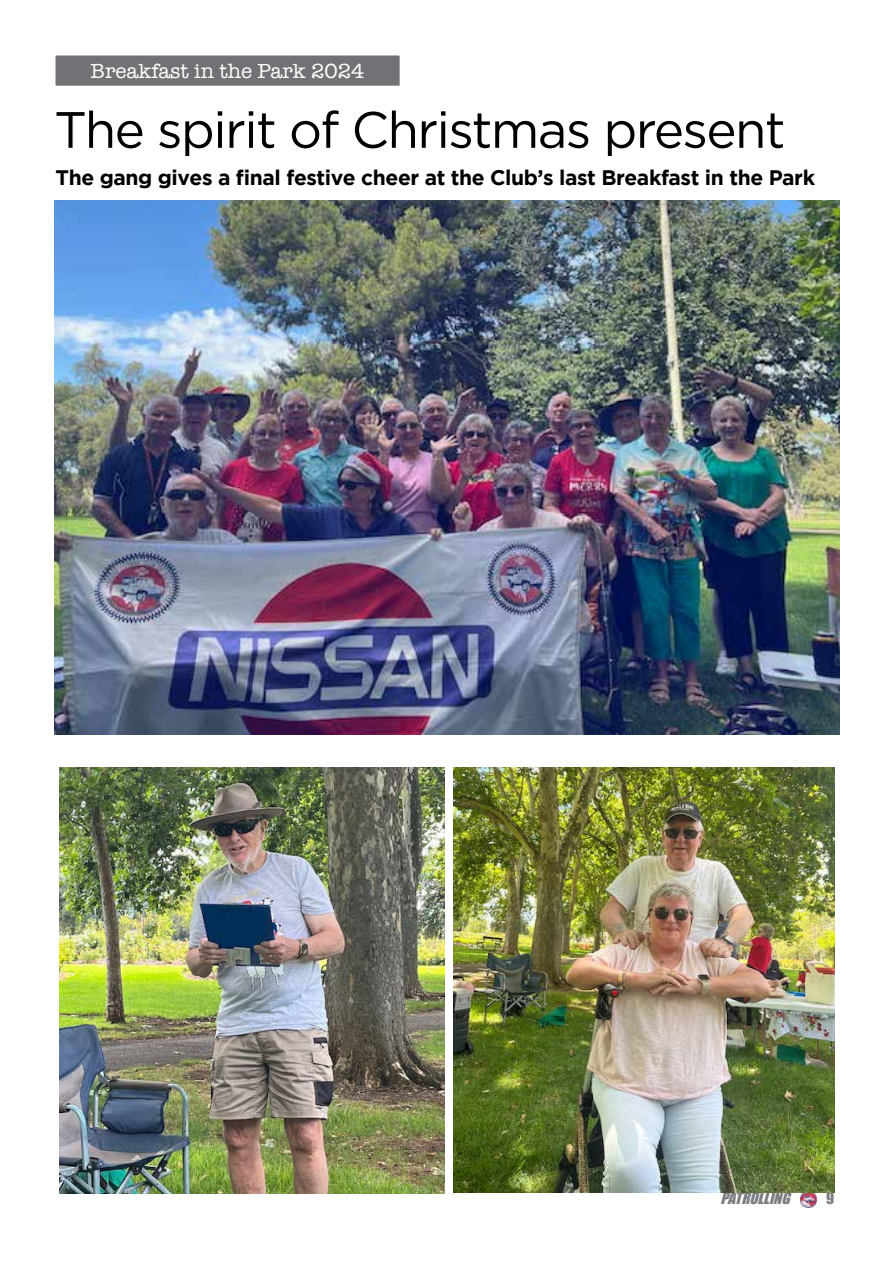
<style>
.page{position:relative;width:893px;height:1263px;background:#fff}
.page>*{position:absolute;margin:0;border:0;box-sizing:border-box;transform-origin:0 0}
.t1{font:51px "Gotham";letter-spacing:-.03em;color:#000}
.t2{font:700 21px "Gotham";letter-spacing:-.02em;color:#000}
.t3{font:21px "American Typewriter";color:#fff}
.t4{font:italic 15px "Impact";color:#7c7e81}
.t5{font:15px "Impact";color:#7c7e81}
</style>
<div class="page">
<img style="left:800px;top:1192px;width:17px;height:16px">
<div style="left:55px;top:55px;width:345px;height:31px;background:#717275"></div>
<div style="left:54px;top:54px;width:347px;height:33px;border:2px solid #fff"></div>
<img style="left:54px;top:201px;width:785px;height:534px">
<img style="left:59px;top:767px;width:386px;height:426px">
<img style="left:454px;top:767px;width:380px;height:425px">
<p class="t3" style="left:91px;top:55px;width:275px">Breakfast in the Park 2024</p>
<h1 class="t1" style="left:54px;top:102px;width:733px">The spirit of Christmas present</h1>
<p class="t2" style="left:56px;top:166px;width:761px">The gang gives a final festive cheer at the Club’s last Breakfast in the Park</p>
<p class="t4" style="left:720px;top:1186px;width:76px">PATROLLING</p>
<p class="t5" style="left:826px;top:1186px;width:10px">9</p>
</div>
